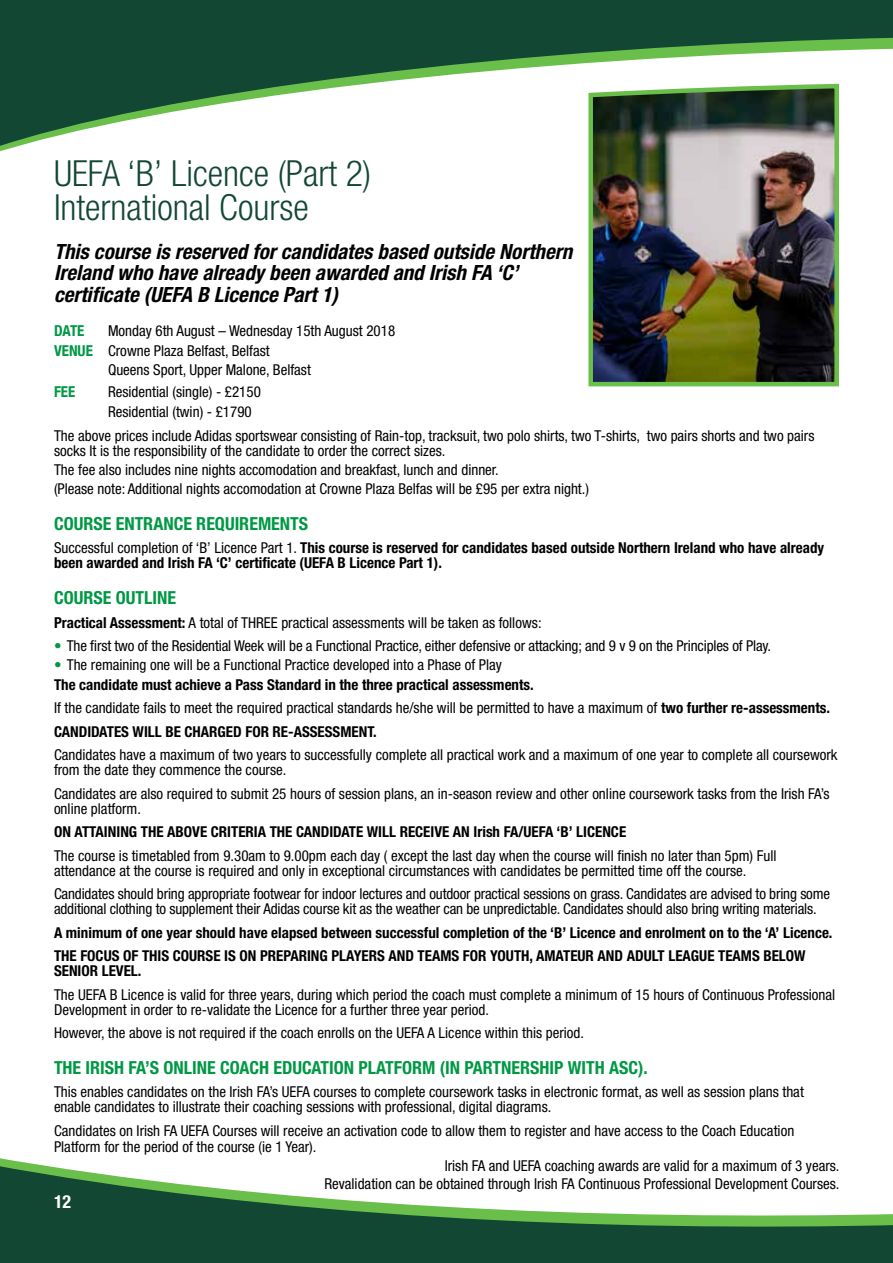
<style>
.page{position:relative;width:893px;height:1263px;background:#fff}
.page>*{position:absolute;margin:0;border:0;box-sizing:border-box;transform-origin:0 0}
.t1{font:300 condensed 36px/33.8px "Helvetica Neue";color:#124734}
.t2{font:italic 700 condensed 21px/21.8px "Helvetica Neue";color:#000}
.t3{font:700 condensed 18px "Helvetica Neue";color:#009845}
.t4{font:700 condensed 18px "Helvetica Neue";color:#fff}
.t5{font:condensed 15px/15px "Helvetica Neue";color:#000}
.t6{font:700 condensed 15px/15px "Helvetica Neue";color:#000}
.t7{font:700 condensed 15px "Helvetica Neue";color:#009845}
.s1{font-weight:700;color:#009845}
.s2{font-weight:400}
.s3{font-weight:700}
.s4{font-weight:900;font-stretch:normal;color:#009845}
</style>
<div class="page">
<svg style="left:0;top:1164px;width:893px;height:99px;fill:#124734"></svg>
<svg style="left:0;top:0;width:893px;height:150px;fill:#124734"></svg>
<img style="left:586px;top:82px;width:255px;height:305px">
<h1 class="t1" style="left:54px;top:156px;width:318px">UEFA ‘B’ Licence (Part 2)<br>International Course</h1>
<h2 class="t2" style="left:54px;top:240px;width:520px">This course is reserved for candidates based outside Northern<br>Ireland who have already been awarded and Irish FA ‘C’ certificate (UEFA B Licence Part 1)</h2>
<p class="t7" style="left:54px;top:318px;width:32px">DATE</p>
<p class="t5" style="left:54px;top:320px;width:343px;line-height:20.7px;text-indent:54px">Monday 6th August – Wednesday 15th August 2018<br><span class="s1">VENUE</span> Crowne Plaza Belfast, Belfast</p>
<p class="t5" style="left:108px;top:362px;width:204px">Queens Sport, Upper Malone, Belfast</p>
<p class="t7" style="left:54px;top:379px;width:23px">FEE</p>
<p class="t5" style="left:108px;top:382px;width:154px;line-height:20.1px">Residential (single) - £2150<br>Residential (twin) - £1790</p>
<p class="t5" style="left:54px;top:428px;width:762px">The above prices include Adidas sportswear consisting of Rain-top, tracksuit, two polo shirts, two T-shirts, two pairs shorts and two pairs socks It is the responsibility of the candidate to order the correct sizes.</p>
<p class="t5" style="left:54px;top:460px;width:537px;line-height:19.2px">The fee also includes nine nights accomodation and breakfast, lunch and dinner.<br>(Please note: Additional nights accomodation at Crowne Plaza Belfas will be £95 per extra night.)</p>
<p class="t3" style="left:54px;top:513px;width:256px">COURSE ENTRANCE REQUIREMENTS</p>
<p class="t6" style="left:54px;top:540px;width:772px"><span class="s2">Successful completion of ‘B’ Licence Part 1.</span> This course is reserved for candidates based outside Northern Ireland who have already been awarded and Irish FA ‘C’ certificate (UEFA B Licence Part 1).</p>
<p class="t3" style="left:54px;top:587px;width:123px">COURSE OUTLINE</p>
<p class="t5" style="left:54px;top:615px;width:489px"><span class="s3">Practical Assessment:</span> A total of THREE practical assessments will be taken as follows:</p>
<p class="t5" style="left:54px;top:638px;width:719px"><span class="s4">•</span> The first two of the Residential Week will be a Functional Practice, either defensive or attacking; and 9 v 9 on the Principles of Play.</p>
<p class="t6" style="left:54px;top:655px;width:481px;line-height:19.2px"><span class="s4">•</span> <span class="s2">The remaining one will be a Functional Practice developed into a Phase of Play<br></span>The candidate must achieve a Pass Standard in the three practical assessments.</p>
<p class="t5" style="left:54px;top:696px;width:778px;line-height:23.5px">If the candidate fails to meet the required practical standards he/she will be permitted to have a maximum of <span class="s3">two further re-assessments.<br></span><span class="s3">CANDIDATES WILL BE CHARGED FOR RE-ASSESSMENT.</span></p>
<p class="t5" style="left:54px;top:747px;width:785px">Candidates have a maximum of two years to successfully complete all practical work and a maximum of one year to complete all coursework from the date they commence the course.</p>
<p class="t5" style="left:54px;top:786px;width:777px">Candidates are also required to submit 25 hours of session plans, an in-season review and other online coursework tasks from the Irish FA’s online platform.</p>
<p class="t6" style="left:54px;top:824px;width:574px">ON ATTAINING THE ABOVE CRITERIA THE CANDIDATE WILL RECEIVE AN Irish FA/UEFA ‘B’ LICENCE</p>
<p class="t5" style="left:54px;top:848px;width:724px">The course is timetabled from 9.30am to 9.00pm each day ( except the last day when the course will finish no later than 5pm) Full attendance at the course is required and only in exceptional circumstances with candidates be permitted time off the course.</p>
<p class="t5" style="left:54px;top:886px;width:778px">Candidates should bring appropriate footwear for indoor lectures and outdoor practical sessions on grass. Candidates are advised to bring some additional clothing to supplement their Adidas course kit as the weather can be unpredictable. Candidates should also bring writing materials.</p>
<p class="t6" style="left:54px;top:920px;width:780px;line-height:23.5px">A minimum of one year should have elapsed between successful completion of the ‘B’ Licence and enrolment on to the ‘A’ Licence.<br>THE FOCUS OF THIS COURSE IS ON PREPARING PLAYERS AND TEAMS FOR YOUTH, AMATEUR AND ADULT LEAGUE TEAMS BELOW</p>
<p class="t6" style="left:54px;top:963px;width:89px">SENIOR LEVEL.</p>
<p class="t5" style="left:54px;top:987px;width:783px">The UEFA B Licence is valid for three years, during which period the coach must complete a minimum of 15 hours of Continuous Professional<br>Development in order to re-validate the Licence for a further three year period.</p>
<p class="t5" style="left:54px;top:1025px;width:532px">However, the above is not required if the coach enrolls on the UEFA A Licence within this period.</p>
<p class="t3" style="left:54px;top:1056px;width:595px">THE IRISH FA’S ONLINE COACH EDUCATION PLATFORM (IN PARTNERSHIP WITH ASC).</p>
<p class="t5" style="left:54px;top:1084px;width:751px">This enables candidates on the Irish FA’s UEFA courses to complete coursework tasks in electronic format, as well as session plans that enable candidates to illustrate their coaching sessions with professional, digital diagrams.</p>
<p class="t5" style="left:54px;top:1122px;width:742px;line-height:15.8px">Candidates on Irish FA UEFA Courses will receive an activation code to allow them to register and have access to the Coach Education<br>Platform for the period of the course (ie 1 Year).</p>
<p class="t5" style="left:324px;top:1157px;width:517px;line-height:18px;text-align:right">Irish FA and UEFA coaching awards are valid for a maximum of 3 years.<br>Revalidation can be obtained through Irish FA Continuous Professional Development Courses.</p>
<p class="t4" style="left:54px;top:1191px;width:19px">12</p>
</div>
